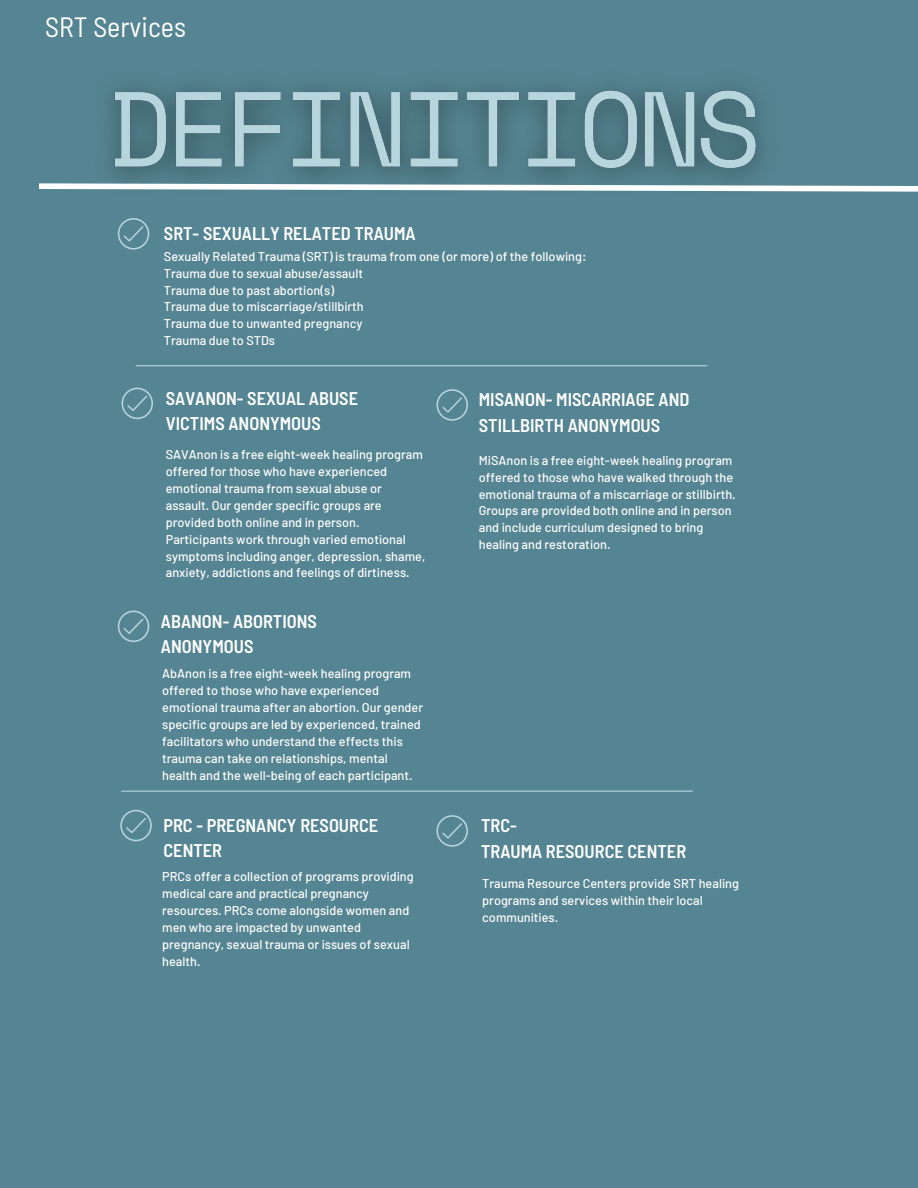
<style>
.page{position:relative;width:918px;height:1188px;background:#558592}
.page>*{position:absolute;margin:0;border:0;box-sizing:border-box;transform-origin:0 0}
.t1{font:semi-condensed 27.9px "Barlow";color:#fff}
.t2{font:600 semi-condensed 18.3px/25.3px "Barlow";color:#fff}
.t3{font:500 12.75px/17px "Barlow";color:#fff}
</style>
<div class="page">
<hr style="left:136px;top:365px;width:571px;height:1px;background:#b7d5dd">
<svg style="left:125px;top:247px;width:17px;height:3px"></svg>
<svg style="left:122px;top:388px;width:31px;height:31px"></svg>
<svg style="left:118px;top:611px;width:31px;height:31px"></svg>
<svg style="left:436px;top:389px;width:32px;height:32px"></svg>
<img style="left:110px;top:86px;width:653px;height:161px">
<hr style="left:121px;top:791px;width:572px;height:1px;background:#b7d5dd">
<svg style="left:120px;top:810px;width:32px;height:31px"></svg>
<svg style="left:39px;top:181px;width:879px;height:13px"></svg>
<svg style="left:436px;top:815px;width:32px;height:32px"></svg>
<h1 class="t1" style="left:45px;top:10px;width:142px">SRT Services</h1>
<h2 class="t2" style="left:164px;top:220px;width:253px">SRT- SEXUALLY RELATED TRAUMA</h2>
<p class="t3" style="left:164px;top:247px;width:424px">Sexually Related Trauma (SRT) is trauma from one (or more) of the following:<br>Trauma due to sexual abuse/assault<br>Trauma due to past abortion(s)<br>Trauma due to miscarriage/stillbirth<br>Trauma due to unwanted pregnancy<br>Trauma due to STDs</p>
<h2 class="t2" style="left:166px;top:385px;width:194px">SAVANON- SEXUAL ABUSE<br>VICTIMS ANONYMOUS</h2>
<h2 class="t2" style="left:479px;top:386px;width:212px">MISANON- MISCARRIAGE AND<br>STILLBIRTH ANONYMOUS</h2>
<p class="t3" style="left:166px;top:445px;width:261px">SAVAnon is a free eight-week healing program offered for those who have experienced emotional trauma from sexual abuse or assault. Our gender specific groups are provided both online and in person.<br>Participants work through varied emotional symptoms including anger, depression, shame, anxiety, addictions and feelings of dirtiness.</p>
<h2 class="t2" style="left:161px;top:608px;width:158px">ABANON- ABORTIONS<br>ANONYMOUS</h2>
<p class="t3" style="left:162px;top:665px;width:262px">AbAnon is a free eight-week healing program offered to those who have experienced emotional trauma after an abortion. Our gender specific groups are led by experienced, trained facilitators who understand the effects this trauma can take on relationships, mental health and the well-being of each participant.</p>
<h2 class="t2" style="left:163px;top:812px;width:216px">PRC - PREGNANCY RESOURCE<br>CENTER</h2>
<p class="t3" style="left:162px;top:868px;width:253px">PRCs offer a collection of programs providing medical care and practical pregnancy resources. PRCs come alongside women and men who are impacted by unwanted pregnancy, sexual trauma or issues of sexual health.</p>
<p class="t3" style="left:479px;top:451px;width:258px">MiSAnon is a free eight-week healing program offered to those who have walked through the emotional trauma of a miscarriage or stillbirth.<br>Groups are provided both online and in person and include curriculum designed to bring healing and restoration.</p>
<h2 class="t2" style="left:481px;top:812px;width:207px">TRC-<br>TRAUMA RESOURCE CENTER</h2>
<p class="t3" style="left:482px;top:875px;width:258px">Trauma Resource Centers provide SRT healing programs and services within their local communities.</p>
</div>
